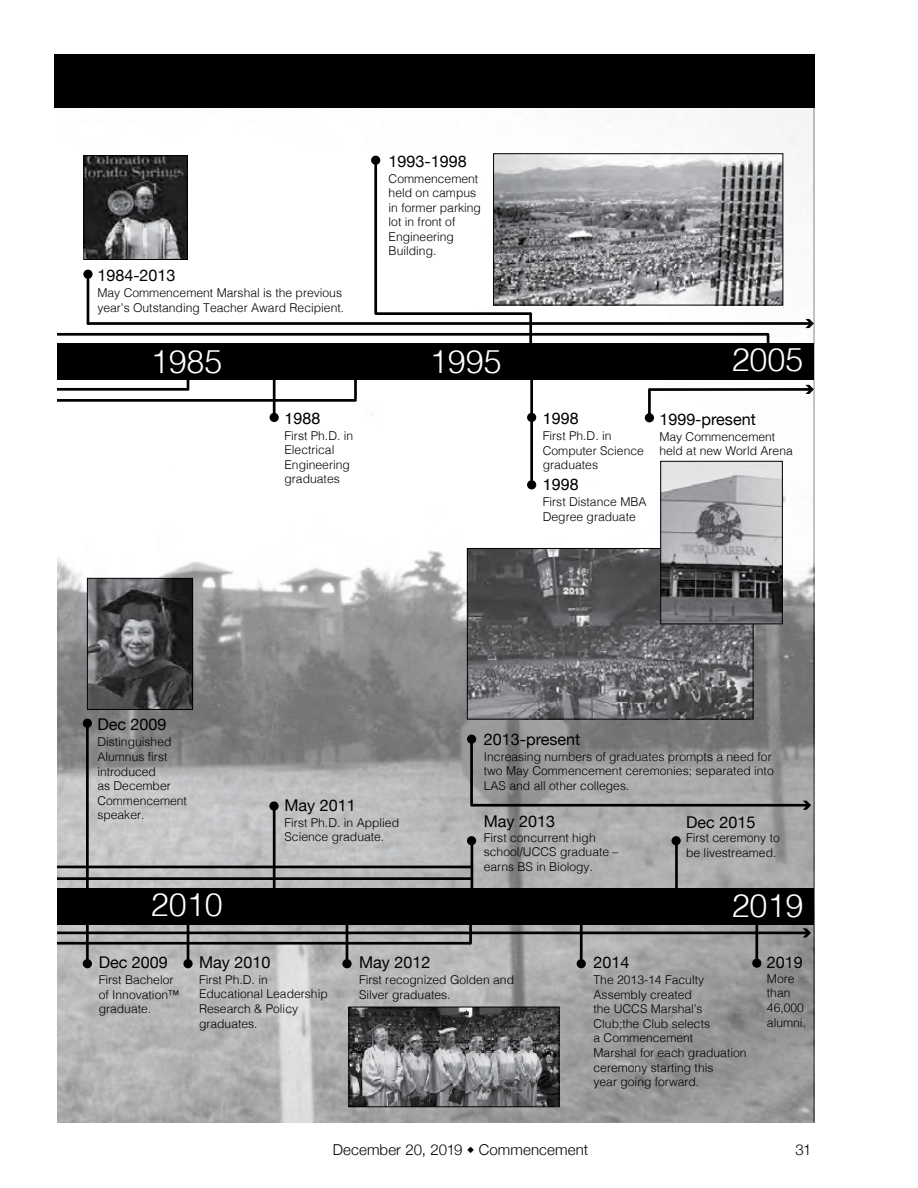
<style>
.page{position:relative;width:918px;height:1188px;background:#fff}
.page>*{position:absolute;margin:0;border:0;box-sizing:border-box;transform-origin:0 0}
.t1{font:300 32.4px "Helvetica";color:#fff}
.t2{font:16.2px "Helvetica Neue";color:#000}
.t3{font:16.2px "Helvetica";color:#000}
.t4{font:300 15px "Helvetica Neue";letter-spacing:.01em;color:#000}
.t5{font:300 12.15px/14.5px "Helvetica";color:#000}
</style>
<div class="page">
<div style="left:54px;top:54px;width:760px;height:54px;background:#000"></div>
<hr style="left:813px;top:54px;width:2px;height:1069px;background:#000">
<img style="left:58px;top:108px;width:756px;height:1015px">
<div style="left:58px;top:344px;width:756px;height:36px;background:#000"></div>
<div style="left:58px;top:888px;width:756px;height:37px;background:#000"></div>
<img style="left:495px;top:155px;width:286px;height:148px">
<div style="left:493px;top:153px;width:290px;height:152px;border:1px solid #000"></div>
<img style="left:351px;top:1009px;width:206px;height:96px">
<div style="left:349px;top:1007px;width:210px;height:100px;border:1px solid #000"></div>
<svg style="left:89px;top:580px;width:102px;height:128px;background:#4b4c4e"></svg>
<div style="left:87px;top:578px;width:106px;height:132px;border:1px solid #000"></div>
<img style="left:86px;top:157px;width:100px;height:101px">
<div style="left:84px;top:155px;width:104px;height:105px;border:1px solid #000"></div>
<img style="left:469px;top:550px;width:282px;height:167px">
<div style="left:467px;top:548px;width:286px;height:171px;border:1px solid #000"></div>
<img style="left:662px;top:463px;width:119px;height:159px">
<div style="left:660px;top:461px;width:123px;height:163px;border:1px solid #000"></div>
<hr style="left:58px;top:932px;width:750px;height:2px;background:#000">
<svg style="left:803px;top:928px;width:8px;height:9px"></svg>
<hr style="left:649px;top:388px;width:162px;height:3px;background:#000">
<svg style="left:805px;top:385px;width:9px;height:9px"></svg>
<hr style="left:471px;top:845px;width:2px;height:52px;background:#000">
<hr style="left:469px;top:923px;width:3px;height:20px;background:#000">
<hr style="left:529px;top:314px;width:3px;height:31px;background:#000">
<svg style="left:767px;top:335px;width:2px;height:9px"></svg>
<hr style="left:354px;top:379px;width:3px;height:20px;background:#000">
<svg style="left:187px;top:380px;width:2px;height:9px"></svg>
<hr style="left:376px;top:312px;width:155px;height:3px;background:#000">
<hr style="left:58px;top:877px;width:414px;height:3px;background:#000">
<hr style="left:58px;top:942px;width:413px;height:3px;background:#000">
<hr style="left:88px;top:322px;width:723px;height:3px;background:#000">
<svg style="left:805px;top:319px;width:9px;height:9px"></svg>
<hr style="left:58px;top:866px;width:414px;height:2px;background:#000">
<hr style="left:58px;top:333px;width:710px;height:3px;background:#000">
<hr style="left:472px;top:804px;width:336px;height:3px;background:#000">
<svg style="left:803px;top:801px;width:8px;height:9px"></svg>
<hr style="left:58px;top:399px;width:298px;height:3px;background:#000">
<hr style="left:58px;top:388px;width:130px;height:3px;background:#000">
<hr style="left:273px;top:806px;width:3px;height:88px;background:#000">
<svg style="left:269px;top:801px;width:10px;height:10px"></svg>
<hr style="left:86px;top:723px;width:3px;height:167px;background:#000">
<div style="left:83px;top:719px;width:9px;height:9px;background:#000;border-radius:50%"></div>
<hr style="left:470px;top:743px;width:3px;height:61px;background:#000">
<div style="left:467px;top:735px;width:9px;height:9px;background:#000;border-radius:50%"></div>
<div style="left:467px;top:836px;width:9px;height:9px;background:#000;border-radius:50%"></div>
<hr style="left:675px;top:845px;width:3px;height:52px;background:#000">
<div style="left:672px;top:836px;width:9px;height:9px;background:#000;border-radius:50%"></div>
<hr style="left:374px;top:160px;width:3px;height:154px;background:#000">
<div style="left:371px;top:156px;width:9px;height:9px;background:#000;border-radius:50%"></div>
<hr style="left:648px;top:390px;width:3px;height:27px;background:#000">
<div style="left:645px;top:413px;width:9px;height:9px;background:#000;border-radius:50%"></div>
<hr style="left:273px;top:377px;width:3px;height:37px;background:#000">
<div style="left:270px;top:413px;width:9px;height:9px;background:#000;border-radius:50%"></div>
<hr style="left:530px;top:377px;width:3px;height:37px;background:#000">
<div style="left:527px;top:413px;width:9px;height:9px;background:#000;border-radius:50%"></div>
<hr style="left:530px;top:422px;width:3px;height:66px;background:#000">
<div style="left:527px;top:480px;width:9px;height:9px;background:#000;border-radius:50%"></div>
<hr style="left:87px;top:274px;width:2px;height:50px;background:#000">
<div style="left:83px;top:270px;width:10px;height:9px;background:#000;border-radius:50%"></div>
<hr style="left:86px;top:917px;width:3px;height:44px;background:#000">
<div style="left:83px;top:959px;width:9px;height:9px;background:#000;border-radius:50%"></div>
<hr style="left:346px;top:917px;width:2px;height:44px;background:#000">
<div style="left:342px;top:959px;width:10px;height:9px;background:#000;border-radius:50%"></div>
<hr style="left:580px;top:917px;width:3px;height:44px;background:#000">
<div style="left:577px;top:959px;width:9px;height:9px;background:#000;border-radius:50%"></div>
<hr style="left:755px;top:920px;width:3px;height:40px;background:#000">
<div style="left:752px;top:959px;width:9px;height:9px;background:#000;border-radius:50%"></div>
<hr style="left:187px;top:917px;width:2px;height:47px;background:#000">
<div style="left:183px;top:959px;width:10px;height:9px;background:#000;border-radius:50%"></div>
<h2 class="t2" style="left:97px;top:264px;width:80px">1984-2013</h2>
<p class="t5" style="left:97px;top:285px;width:248px">May Commencement Marshal is the previous year’s Outstanding Teacher Award Recipient.</p>
<h1 class="t1" style="left:151px;top:334px;width:73px">1985</h1>
<h2 class="t3" style="left:285px;top:405px;width:37px">1988</h2>
<p class="t5" style="left:285px;top:427px;width:70px">First Ph.D. in<br>Electrical<br>Engineering graduates</p>
<h2 class="t2" style="left:389px;top:149px;width:80px">1993-1998</h2>
<p class="t5" style="left:389px;top:170px;width:94px">Commencement held on campus in former parking lot in front of<br>Engineering<br>Building.</p>
<h1 class="t1" style="left:430px;top:334px;width:73px">1995</h1>
<h1 class="t1" style="left:732px;top:332px;width:73px">2005</h1>
<h2 class="t3" style="left:543px;top:406px;width:37px">1998</h2>
<p class="t5" style="left:543px;top:428px;width:103px">First Ph.D. in<br>Computer Science graduates</p>
<h2 class="t3" style="left:543px;top:472px;width:37px">1998</h2>
<p class="t5" style="left:543px;top:494px;width:105px">First Distance MBA<br>Degree graduate</p>
<h2 class="t2" style="left:659px;top:407px;width:98px">1999-present</h2>
<p class="t5" style="left:659px;top:428px;width:135px">May Commencement held at new World Arena</p>
<h2 class="t2" style="left:97px;top:713px;width:71px">Dec 2009</h2>
<p class="t5" style="left:97px;top:734px;width:91px">Distinguished<br>Alumnus first introduced<br>as December<br>Commencement speaker.</p>
<h2 class="t2" style="left:285px;top:793px;width:73px">May 2011</h2>
<p class="t5" style="left:285px;top:814px;width:116px">First Ph.D. in Applied<br>Science graduate.</p>
<h2 class="t2" style="left:484px;top:727px;width:98px">2013-present</h2>
<p class="t5" style="left:484px;top:748px;width:291px">Increasing numbers of graduates prompts a need for two May Commencement ceremonies; separated into<br>LAS and all other colleges.</p>
<h2 class="t2" style="left:484px;top:810px;width:73px">May 2013</h2>
<p class="t5" style="left:484px;top:829px;width:136px">First concurrent high school/UCCS graduate – earns BS in Biology.</p>
<h2 class="t2" style="left:686px;top:810px;width:71px">Dec 2015</h2>
<p class="t5" style="left:686px;top:830px;width:95px">First ceremony to be livestreamed.</p>
<h1 class="t1" style="left:151px;top:877px;width:73px">2010</h1>
<h1 class="t1" style="left:732px;top:878px;width:73px">2019</h1>
<h2 class="t2" style="left:99px;top:951px;width:71px">Dec 2009</h2>
<p class="t5" style="left:99px;top:972px;width:82px">First Bachelor of Innovation™ graduate.</p>
<h2 class="t2" style="left:199px;top:951px;width:73px">May 2010</h2>
<p class="t5" style="left:199px;top:971px;width:130px">First Ph.D. in<br>Educational Leadership<br>Research &amp; Policy graduates.</p>
<h2 class="t2" style="left:359px;top:951px;width:73px">May 2012</h2>
<p class="t5" style="left:359px;top:972px;width:157px">First recognized Golden and<br>Silver graduates.</p>
<h2 class="t2" style="left:594px;top:951px;width:37px">2014</h2>
<p class="t5" style="left:594px;top:972px;width:155px">The 2013-14 Faculty<br>Assembly created<br>the UCCS Marshal’s<br>Club;the Club selects<br>a Commencement<br>Marshal for each graduation ceremony starting this<br>year going forward.</p>
<h2 class="t2" style="left:767px;top:951px;width:37px">2019</h2>
<p class="t5" style="left:767px;top:970px;width:41px">More than<br>46,000 alumni.</p>
<p class="t4" style="left:333px;top:1137px;width:257px">December 20, 2019 ◆ Commencement</p>
<p class="t4" style="left:795px;top:1137px;width:18px">31</p>
</div>
